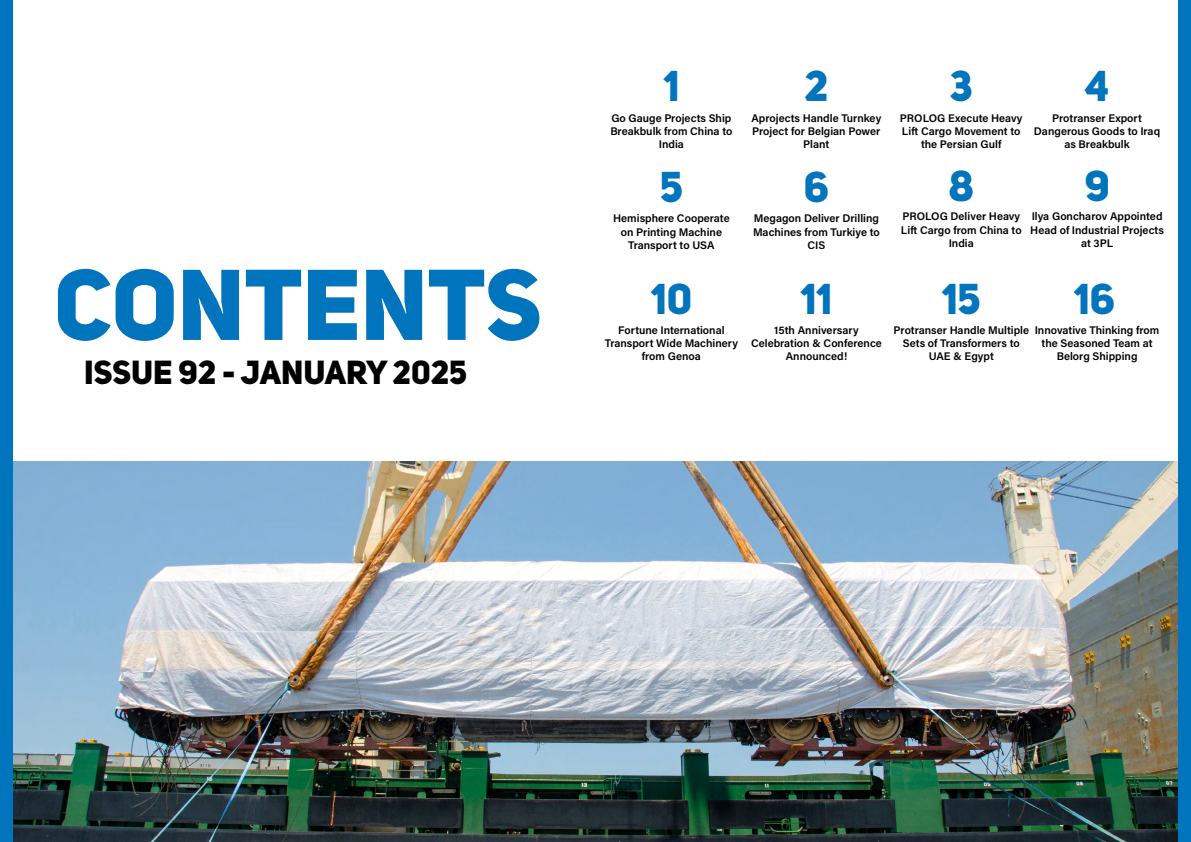
<style>
.page{position:relative;width:1191px;height:842px;background:#fff}
.page>*{position:absolute;margin:0;border:0;box-sizing:border-box;transform-origin:0 0}
.t1{font:99px "Uni Sans Heavy CAPS";color:#0074bc}
.t2{font:42.6px "Uni Sans Heavy CAPS";color:#0074bc}
.t3{font:33px "Uni Sans Heavy CAPS";color:#000}
.t4{font:11.1px/13.3px "Acumin Variable Concept";color:#000;text-align:center}
</style>
<div class="page">
<img style="left:13px;top:462px;width:1165px;height:380px">
<div style="left:0;top:0;width:13px;height:842px;background:#0074bc"></div>
<div style="left:1178px;top:0;width:13px;height:842px;background:#0074bc"></div>
<h1 class="t1" style="left:54px;top:241px;width:489px">CONTENTS</h1>
<h3 class="t3" style="left:84px;top:351px;width:384px">ISSUE 92 - JANUARY 2025</h3>
<h2 class="t2" style="left:663px;top:59px;width:17px">1</h2>
<h2 class="t2" style="left:804px;top:59px;width:25px">2</h2>
<h2 class="t2" style="left:949px;top:59px;width:25px">3</h2>
<p class="t4" style="left:610px;top:111px;width:124px">Go Gauge Projects Ship<br>Breakbulk from China to<br>India</p>
<p class="t4" style="left:751px;top:111px;width:131px">Aprojects Handle Turnkey<br>Project for Belgian Power<br>Plant</p>
<p class="t4" style="left:900px;top:111px;width:124px">PROLOG Execute Heavy<br>Lift Cargo Movement to the Persian Gulf</p>
<h2 class="t2" style="left:660px;top:159px;width:25px">5</h2>
<p class="t4" style="left:613px;top:211px;width:118px">Hemisphere Cooperate on Printing Machine<br>Transport to USA</p>
<h2 class="t2" style="left:804px;top:159px;width:26px">6</h2>
<p class="t4" style="left:753px;top:211px;width:128px">Megagon Deliver Drilling<br>Machines from Turkiye to<br>CIS</p>
<h2 class="t2" style="left:948px;top:158px;width:27px">8</h2>
<p class="t4" style="left:901px;top:209px;width:122px">PROLOG Deliver Heavy<br>Lift Cargo from China to<br>India</p>
<h2 class="t2" style="left:1084px;top:59px;width:26px">4</h2>
<p class="t4" style="left:1034px;top:111px;width:128px">Protranser Export<br>Dangerous Goods to Iraq as Breakbulk</p>
<h2 class="t2" style="left:1084px;top:158px;width:27px">9</h2>
<p class="t4" style="left:1030px;top:209px;width:135px">Ilya Goncharov Appointed<br>Head of Industrial Projects at 3PL</p>
<h2 class="t2" style="left:650px;top:272px;width:43px">10</h2>
<p class="t4" style="left:605px;top:323px;width:135px">Fortune International<br>Transport Wide Machinery from Genoa</p>
<h2 class="t2" style="left:800px;top:272px;width:33px">11</h2>
<p class="t4" style="left:751px;top:323px;width:132px">15th Anniversary<br>Celebration &amp; Conference<br>Announced!</p>
<h2 class="t2" style="left:1073px;top:272px;width:42px">16</h2>
<p class="t4" style="left:1034px;top:323px;width:126px">Innovative Thinking from the Seasoned Team at<br>Belorg Shipping</p>
<h2 class="t2" style="left:941px;top:272px;width:40px">15</h2>
<p class="t4" style="left:893px;top:323px;width:137px">Protranser Handle Multiple<br>Sets of Transformers to<br>UAE &amp; Egypt</p>
</div>
